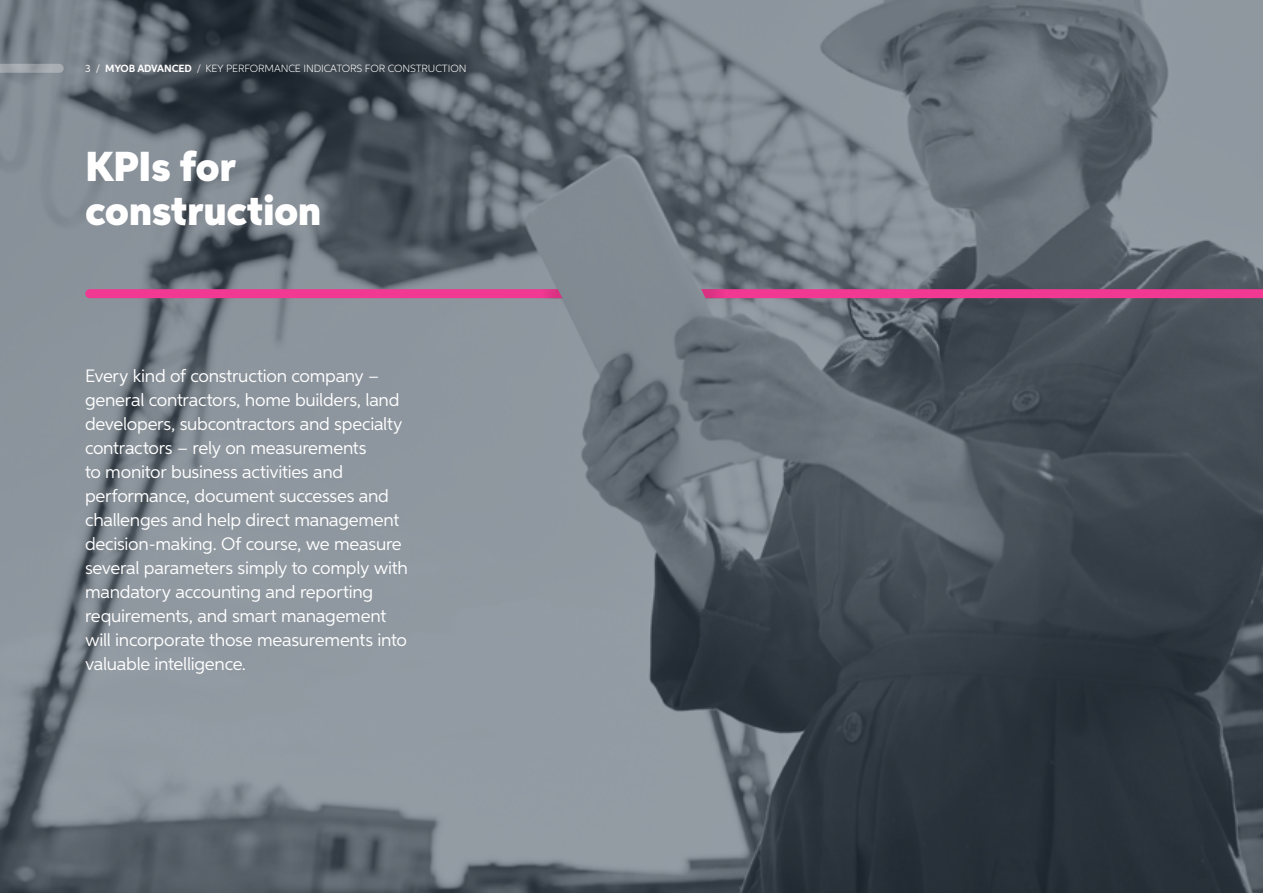
<style>
.page{position:relative;width:1263px;height:893px;background:#fff}
.page>*{position:absolute;margin:0;border:0;box-sizing:border-box;transform-origin:0 0}
.t1{font:900 42px/43.5px "Neutro MYOB";letter-spacing:-.015em;color:#fff}
.t2{font:18px/24px "Neutro MYOB";letter-spacing:-.015em;color:#fff}
.t3{font:300 10.5px "Neutro MYOB";letter-spacing:-.01em;color:#fff}
.s1{font-weight:400}
.s2{font-weight:700}
</style>
<div class="page">
<img style="left:0;top:0;width:1263px;height:893px">
<div style="left:90px;top:289px;width:1173px;height:9px;background:#f13892"></div>
<svg style="left:712px;top:289px;width:21px;height:9px"></svg>
<img style="left:518px;top:132px;width:194px;height:236px">
<svg style="left:0;top:64px;width:59px;height:9px"></svg>
<p class="t3" style="left:85px;top:62px;width:383px"><span class="s1">3 /</span> <span class="s2">MYOB ADVANCED</span> / KEY PERFORMANCE INDICATORS FOR CONSTRUCTION</p>
<h1 class="t1" style="left:85px;top:146px;width:238px">KPIs for construction</h1>
<p class="t2" style="left:85px;top:363px;width:324px">Every kind of construction company – general contractors, home builders, land developers, subcontractors and specialty contractors – rely on measurements<br>to monitor business activities and performance, document successes and challenges and help direct management decision-making. Of course, we measure several parameters simply to comply with mandatory accounting and reporting requirements, and smart management will incorporate those measurements into valuable intelligence.</p>
</div>
